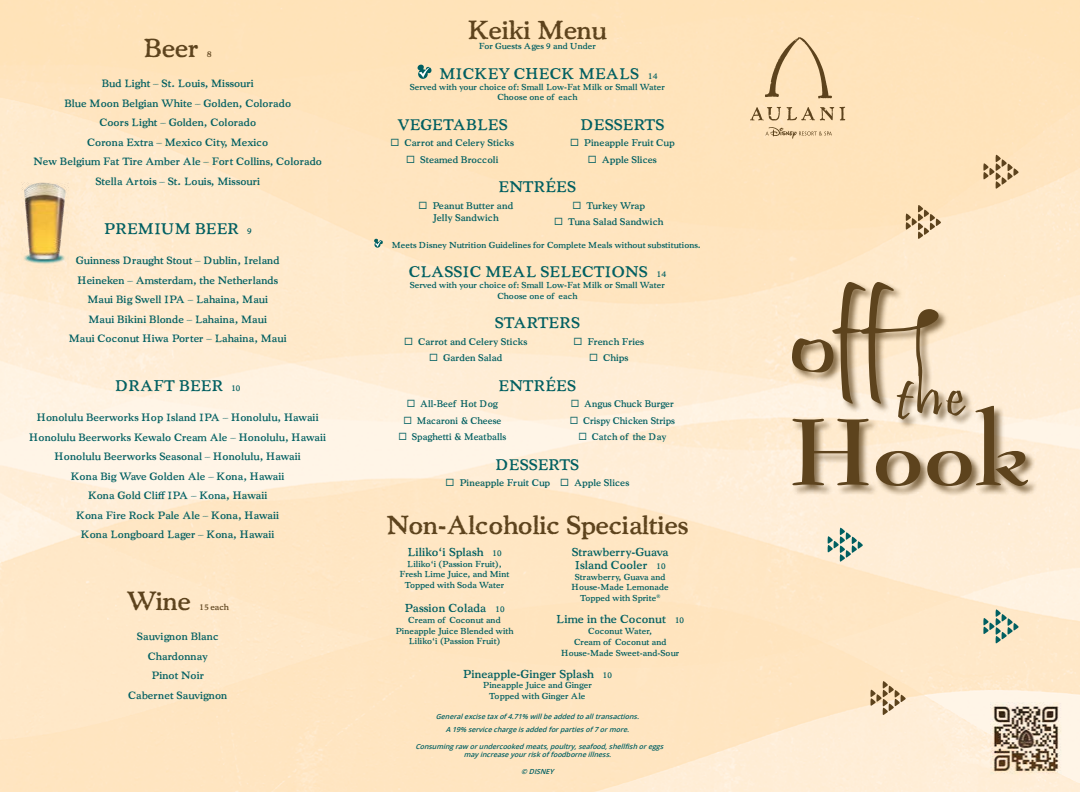
<style>
.page{position:relative;width:1080px;height:792px;background:#fff}
.page>*{position:absolute;margin:0;border:0;box-sizing:border-box;transform-origin:0 0}
.t1{font:27px "Aulani";letter-spacing:-.02em;color:#5d431d}
.t2{font:16px "Aulani";color:#005f61}
.t3{font:12px/13px "Aulani";color:#005f61}
.t4{font:11px/19.5px "Aulani";color:#005f61;text-align:center}
.t5{font:10px/12px "Aulani";color:#005f61;text-align:center}
.t6{font:10px "Aulani";color:#005f61;scale:.96 1}
.t7{font:9px/10.8px "Aulani";color:#005f61;text-align:center}
.t8{font:9px "Aulani";letter-spacing:-.02em;color:#5d431d}
.t9{font:italic 600 7px/12.9px "Open Sans";color:#005f61;text-align:center}
.s1{font-size:9px}
</style>
<div class="page">
<svg style="left:750px;top:37px;width:95px;height:102px;background:#edd2aa"></svg>
<svg style="left:906px;top:205px;width:35px;height:34px"></svg>
<svg style="left:983px;top:155px;width:36px;height:34px"></svg>
<svg style="left:870px;top:681px;width:36px;height:34px"></svg>
<svg style="left:983px;top:609px;width:36px;height:34px"></svg>
<svg style="left:827px;top:527px;width:36px;height:35px"></svg>
<img style="left:990px;top:702px;width:72px;height:72px">
<div style="left:791px;top:281px;width:247px;height:215px;background:#5d431d;opacity:.75"></div>
<svg style="left:792px;top:282px;width:236px;height:204px;background:#d7c3a7"></svg>
<img style="left:22px;top:182px;width:46px;height:90px">
<svg style="left:417px;top:64px;width:15px;height:15px"></svg>
<svg style="left:374px;top:238px;width:9px;height:10px"></svg>
<h1 class="t1" style="left:144px;top:32px;width:56px">Beer</h1>
<p class="t8" style="left:207px;top:49px;width:6px">8</p>
<p class="t4" style="left:34px;top:74px;width:290px">Bud Light – St. Louis, Missouri<br>Blue Moon Belgian White – Golden, Colorado<br>Coors Light – Golden, Colorado<br>Corona Extra – Mexico City, Mexico<br>New Belgium Fat Tire Amber Ale – Fort Collins, Colorado Stella Artois – St. Louis, Missouri</p>
<h2 class="t2" style="left:104px;top:219px;width:149px">PREMIUM BEER <span class="s1">9</span></h2>
<p class="t4" style="left:69px;top:251px;width:220px">Guinness Draught Stout – Dublin, Ireland Heineken – Amsterdam, the Netherlands Maui Big Swell IPA – Lahaina, Maui<br>Maui Bikini Blonde – Lahaina, Maui<br>Maui Coconut Hiwa Porter – Lahaina, Maui</p>
<h2 class="t2" style="left:115px;top:376px;width:127px">DRAFT BEER <span class="s1">10</span></h2>
<p class="t4" style="left:29px;top:408px;width:299px">Honolulu Beerworks Hop Island IPA – Honolulu, Hawaii Honolulu Beerworks Kewalo Cream Ale – Honolulu, Hawaii Honolulu Beerworks Seasonal – Honolulu, Hawaii<br>Kona Big Wave Golden Ale – Kona, Hawaii<br>Kona Gold Cliff IPA – Kona, Hawaii<br>Kona Fire Rock Pale Ale – Kona, Hawaii<br>Kona Longboard Lager – Kona, Hawaii</p>
<h1 class="t1" style="left:127px;top:585px;width:66px">Wine</h1>
<p class="t8" style="left:200px;top:601px;width:31px">15 each</p>
<p class="t4" style="left:128px;top:627px;width:101px">Sauvignon Blanc<br>Chardonnay<br>Pinot Noir<br>Cabernet Sauvignon</p>
<h1 class="t1" style="left:468px;top:14px;width:140px">Keiki Menu</h1>
<p class="t7" style="left:479px;top:41px;width:119px">For Guests Ages 9 and Under</p>
<h2 class="t2" style="left:440px;top:64px;width:219px">MICKEY CHECK MEALS <span class="s1">14</span></h2>
<p class="t7" style="left:410px;top:81px;width:257px">Served with your choice of: Small Low-Fat Milk or Small Water<br>Choose one of each</p>
<h2 class="t2" style="left:397px;top:115px;width:112px">VEGETABLES</h2>
<p class="t5" style="left:391px;top:137px;width:125px">◻ Carrot and Celery Sticks</p>
<p class="t5" style="left:406px;top:154px;width:94px">◻ Steamed Broccoli</p>
<h2 class="t2" style="left:580px;top:115px;width:85px">DESSERTS</h2>
<p class="t5" style="left:570px;top:137px;width:106px">◻ Pineapple Fruit Cup</p>
<p class="t5" style="left:588px;top:154px;width:71px">◻ Apple Slices</p>
<h2 class="t2" style="left:499px;top:178px;width:79px">ENTRÉES</h2>
<p class="t5" style="left:418px;top:200px;width:96px">◻ Peanut Butter and<br>Jelly Sandwich</p>
<p class="t5" style="left:573px;top:200px;width:74px">◻ Turkey Wrap</p>
<p class="t5" style="left:554px;top:216px;width:111px">◻ Tuna Salad Sandwich</p>
<p class="t7" style="left:392px;top:239px;width:310px">Meets Disney Nutrition Guidelines for Complete Meals without substitutions.</p>
<h2 class="t2" style="left:409px;top:262px;width:259px">CLASSIC MEAL SELECTIONS <span class="s1">14</span></h2>
<p class="t7" style="left:410px;top:279px;width:257px">Served with your choice of: Small Low-Fat Milk or Small Water<br>Choose one of each</p>
<h2 class="t2" style="left:495px;top:313px;width:87px">STARTERS</h2>
<p class="t5" style="left:404px;top:335px;width:125px">◻ Carrot and Celery Sticks</p>
<p class="t5" style="left:429px;top:352px;width:75px">◻ Garden Salad</p>
<p class="t5" style="left:574px;top:335px;width:72px">◻ French Fries</p>
<p class="t5" style="left:589px;top:352px;width:41px">◻ Chips</p>
<h2 class="t2" style="left:499px;top:376px;width:79px">ENTRÉES</h2>
<p class="t6" style="left:571px;top:398px;width:109px">◻ Angus Chuck Burger</p>
<p class="t6" style="left:570px;top:415px;width:111px">◻ Crispy Chicken Strips</p>
<p class="t6" style="left:579px;top:431px;width:93px">◻ Catch of the Day</p>
<h2 class="t2" style="left:495px;top:455px;width:85px">DESSERTS</h2>
<p class="t5" style="left:445px;top:477px;width:185px">◻ Pineapple Fruit Cup ◻ Apple Slices</p>
<h1 class="t1" style="left:386px;top:509px;width:303px">Non-Alcoholic Specialties</h1>
<p class="t3" style="left:407px;top:545px;width:96px">Liliko‘i Splash <span class="s1">10</span></p>
<p class="t7" style="left:400px;top:558px;width:111px">Liliko‘i (Passion Fruit),<br>Fresh Lime Juice, and Mint<br>Topped with Soda Water</p>
<p class="t3" style="left:404px;top:601px;width:102px">Passion Colada <span class="s1">10</span></p>
<p class="t7" style="left:395px;top:614px;width:120px">Cream of Coconut and<br>Pineapple Juice Blended with<br>Liliko‘i (Passion Fruit)</p>
<p class="t6" style="left:407px;top:398px;width:96px">◻ All-Beef Hot Dog</p>
<p class="t6" style="left:403px;top:415px;width:104px">◻ Macaroni &amp; Cheese</p>
<p class="t6" style="left:399px;top:431px;width:114px">◻ Spaghetti &amp; Meatballs</p>
<p class="t3" style="left:572px;top:545px;width:98px">Strawberry-Guava<br>Island Cooler <span class="s1">10</span></p>
<p class="t7" style="left:572px;top:571px;width:99px">Strawberry, Guava and<br>House-Made Lemonade<br>Topped with Sprite<sup>®</sup></p>
<p class="t3" style="left:556px;top:613px;width:129px">Lime in the Coconut <span class="s1">10</span></p>
<p class="t7" style="left:561px;top:625px;width:120px">Coconut Water,<br>Cream of Coconut and<br>House-Made Sweet-and-Sour</p>
<p class="t3" style="left:463px;top:667px;width:151px">Pineapple-Ginger Splash <span class="s1">10</span></p>
<p class="t7" style="left:483px;top:680px;width:111px">Pineapple Juice and Ginger<br>Topped with Ginger Ale</p>
<p class="t9" style="left:436px;top:710px;width:207px">Generalexcisetaxof4.71% willbeaddedtoalltransactions.<br>A19% servicechargeisaddedforpartiesof7ormore.</p>
<p class="t9" style="left:415px;top:742px;width:252px;line-height:8.4px">Consumingraw orundercookedmeats,poultry,seafood,shellfishoreggs mayincreaseyourriskoffoodborneillness.</p>
<p class="t9" style="left:521px;top:765px;width:36px">© DISNEY</p>
</div>
